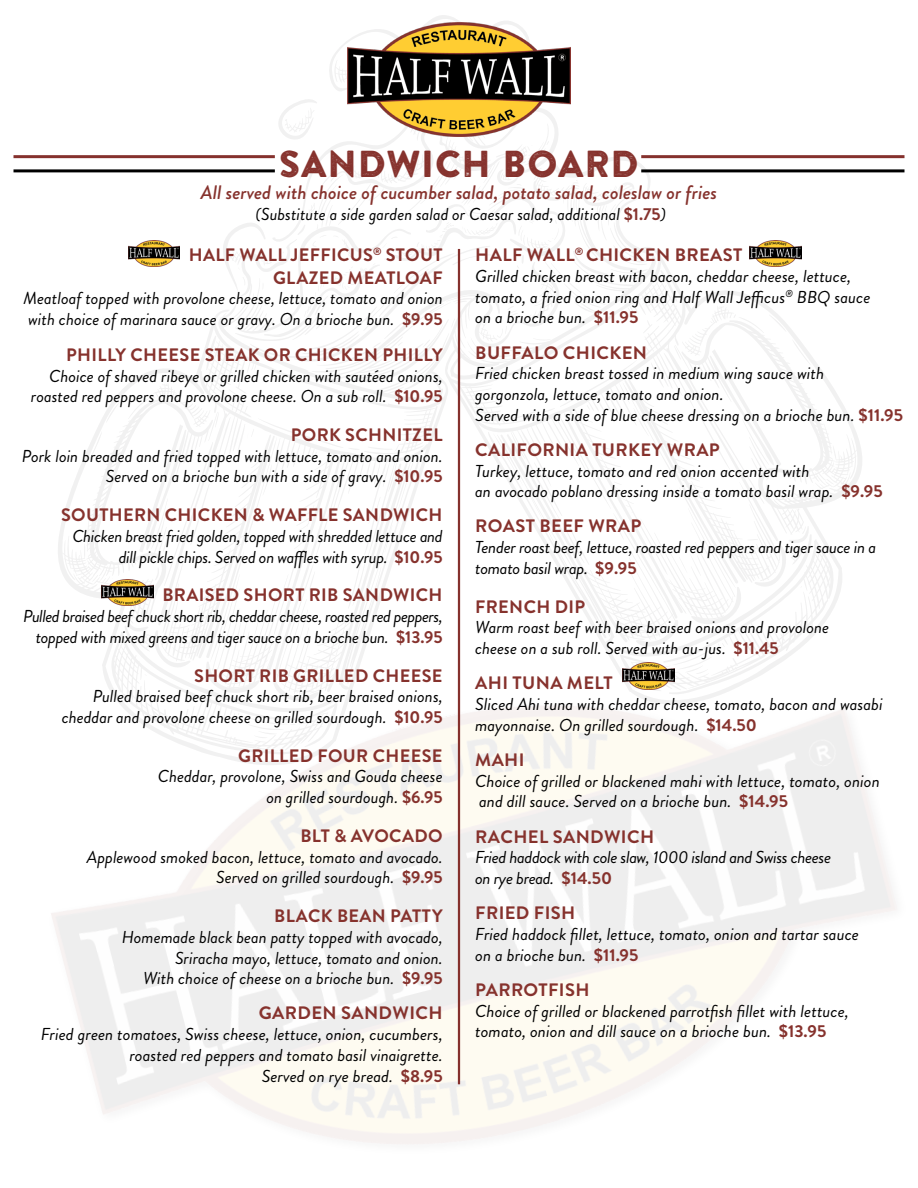
<style>
.page{position:relative;width:918px;height:1188px;background:#fff}
.page>*{position:absolute;margin:0;border:0;box-sizing:border-box;transform-origin:0 0}
.t1{font:37.5px "Brandon Printed One";color:#86322d}
.t2{font:italic 500 19.5px "Brandon Grotesque";color:#86322d}
.t3{font:700 18px "Brandon Grotesque";letter-spacing:.02em;color:#86322d}
.t4{font:italic 17.25px/20.7px "Brandon Grotesque";color:#000}
.t5{font:italic 17.25px/20.7px "Brandon Grotesque";letter-spacing:-.02em;color:#000}
.t6{font:italic 17.25px/20.7px "Brandon Grotesque";letter-spacing:-.03em;color:#000;text-align:right}
.t7{font:italic 17.25px "Brandon Grotesque";letter-spacing:-.025em;color:#000}
.s1{font-weight:700;font-style:normal;color:#86322d}
</style>
<div class="page">
<svg style="left:58px;top:391px;width:804px;height:213px"></svg>
<svg style="left:111px;top:15px;width:724px;height:604px"></svg>
<img style="left:347px;top:22px;width:224px;height:115px">
<img style="left:51px;top:619px;width:846px;height:526px">
<hr style="left:14px;top:155px;width:261px;height:3px;background:#85312d">
<hr style="left:641px;top:155px;width:263px;height:3px;background:#85312d">
<hr style="left:14px;top:169px;width:261px;height:3px;background:#000">
<hr style="left:641px;top:169px;width:263px;height:3px;background:#000">
<hr style="left:458px;top:249px;width:2px;height:835px;background:#85312d">
<img style="left:750px;top:240px;width:52px;height:27px">
<img style="left:622px;top:663px;width:52px;height:26px">
<img style="left:101px;top:579px;width:52px;height:27px">
<img style="left:128px;top:240px;width:52px;height:27px">
<p class="t1" style="left:279px;top:140px;width:362px">SANDWICH BOARD</p>
<p class="t2" style="left:201px;top:179px;width:518px">All served with choice of cucumber salad, potato salad, coleslaw or fries</p>
<p class="t4" style="left:256px;top:204px;width:412px">(Substitute a side garden salad or Caesar salad, additional <span class="s1">$1.75</span>)</p>
<p class="t3" style="left:189px;top:242px;width:255px">HALF WALL JEFFICUS<sup>®</sup> STOUT</p>
<p class="t3" style="left:273px;top:265px;width:171px">GLAZED MEATLOAF</p>
<p class="t4" style="left:24px;top:288px;width:421px">Meatloaf topped with provolone cheese, lettuce, tomato and onion with choice of marinara sauce or gravy. On a brioche bun. <span class="s1">$9.95</span></p>
<p class="t3" style="left:66px;top:342px;width:378px">PHILLY CHEESE STEAK OR CHICKEN PHILLY</p>
<p class="t4" style="left:49px;top:366px;width:395px">Choice of shaved ribeye or grilled chicken with sautéed onions,</p>
<p class="t4" style="left:31px;top:386px;width:413px">roasted red peppers and provolone cheese. On a sub roll. <span class="s1">$10.95</span></p>
<p class="t3" style="left:291px;top:422px;width:153px">PORK SCHNITZEL</p>
<p class="t4" style="left:22px;top:446px;width:422px">Pork loin breaded and fried topped with lettuce, tomato and onion.</p>
<p class="t4" style="left:106px;top:466px;width:339px">Served on a brioche bun with a side of gravy. <span class="s1">$10.95</span></p>
<p class="t3" style="left:61px;top:502px;width:383px">SOUTHERN CHICKEN &amp; WAFFLE SANDWICH</p>
<p class="t5" style="left:72px;top:526px;width:372px">Chicken breast fried golden, topped with shredded lettuce and</p>
<p class="t5" style="left:119px;top:547px;width:326px">dill pickle chips. Served on waffles with syrup. <span class="s1">$10.95</span></p>
<p class="t3" style="left:162px;top:583px;width:282px">BRAISED SHORT RIB SANDWICH</p>
<p class="t6" style="left:23px;top:606px;width:421px">Pulled braised beef chuck short rib, cheddar cheese, roasted red peppers, topped with mixed greens and tiger sauce on a brioche bun. <span class="s1">$13.95</span></p>
<p class="t3" style="left:194px;top:663px;width:250px">SHORT RIB GRILLED CHEESE</p>
<p class="t4" style="left:93px;top:686px;width:352px">Pulled braised beef chuck short rib, beer braised onions,</p>
<p class="t4" style="left:62px;top:707px;width:383px">cheddar and provolone cheese on grilled sourdough. <span class="s1">$10.95</span></p>
<p class="t3" style="left:238px;top:743px;width:206px">GRILLED FOUR CHEESE</p>
<p class="t4" style="left:158px;top:766px;width:286px">Cheddar, provolone, Swiss and Gouda cheese</p>
<p class="t4" style="left:266px;top:787px;width:178px">on grilled sourdough. <span class="s1">$6.95</span></p>
<p class="t3" style="left:300px;top:823px;width:144px">BLT &amp; AVOCADO</p>
<p class="t4" style="left:87px;top:847px;width:357px">Applewood smoked bacon, lettuce, tomato and avocado.</p>
<p class="t4" style="left:216px;top:867px;width:228px">Served on grilled sourdough. <span class="s1">$9.95</span></p>
<p class="t3" style="left:274px;top:903px;width:170px">BLACK BEAN PATTY</p>
<p class="t4" style="left:122px;top:927px;width:322px">Homemade black bean patty topped with avocado,</p>
<p class="t4" style="left:175px;top:948px;width:269px">Sriracha mayo, lettuce, tomato and onion.</p>
<p class="t4" style="left:143px;top:968px;width:301px">With choice of cheese on a brioche bun. <span class="s1">$9.95</span></p>
<p class="t3" style="left:259px;top:1001px;width:185px">GARDEN SANDWICH</p>
<p class="t4" style="left:41px;top:1024px;width:403px">Fried green tomatoes, Swiss cheese, lettuce, onion, cucumbers,</p>
<p class="t4" style="left:129px;top:1045px;width:315px">roasted red peppers and tomato basil vinaigrette.</p>
<p class="t4" style="left:262px;top:1066px;width:183px">Served on rye bread. <span class="s1">$8.95</span></p>
<p class="t3" style="left:475px;top:242px;width:269px">HALF WALL<sup>®</sup> CHICKEN BREAST</p>
<p class="t4" style="left:475px;top:266px;width:378px">Grilled chicken breast with bacon, cheddar cheese, lettuce,</p>
<p class="t4" style="left:475px;top:287px;width:397px">tomato, a fried onion ring and Half Wall Jefficus<sup>®</sup> BBQ sauce</p>
<p class="t4" style="left:475px;top:307px;width:165px">on a brioche bun. <span class="s1">$11.95</span></p>
<p class="t3" style="left:475px;top:340px;width:173px">BUFFALO CHICKEN</p>
<p class="t4" style="left:475px;top:363px;width:351px">Fried chicken breast tossed in medium wing sauce with</p>
<p class="t4" style="left:475px;top:384px;width:250px">gorgonzola, lettuce, tomato and onion.</p>
<p class="t4" style="left:475px;top:405px;width:429px">Served with a side of blue cheese dressing on a brioche bun. <span class="s1">$11.95</span></p>
<p class="t3" style="left:475px;top:437px;width:246px">CALIFORNIA TURKEY WRAP</p>
<p class="t4" style="left:475px;top:461px;width:409px">Turkey, lettuce, tomato and red onion accented with<br>an avocado poblano dressing inside a tomato basil wrap. <span class="s1">$9.95</span></p>
<p class="t3" style="left:475px;top:514px;width:167px">ROAST BEEF WRAP</p>
<p class="t5" style="left:475px;top:537px;width:403px">Tender roast beef, lettuce, roasted red peppers and tiger sauce in a tomato basil wrap. <span class="s1">$9.95</span></p>
<p class="t3" style="left:475px;top:594px;width:111px">FRENCH DIP</p>
<p class="t4" style="left:475px;top:617px;width:355px">Warm roast beef with beer braised onions and provolone</p>
<p class="t4" style="left:475px;top:638px;width:305px">cheese on a sub roll. Served with au-jus. <span class="s1">$11.45</span></p>
<p class="t3" style="left:475px;top:671px;width:139px">AHI TUNA MELT</p>
<p class="t4" style="left:475px;top:694px;width:409px">Sliced Ahi tuna with cheddar cheese, tomato, bacon and wasabi mayonnaise. On grilled sourdough. <span class="s1">$14.50</span></p>
<p class="t3" style="left:475px;top:747px;width:51px">MAHI</p>
<p class="t4" style="left:475px;top:771px;width:406px">Choice of grilled or blackened mahi with lettuce, tomato, onion</p>
<p class="t4" style="left:479px;top:791px;width:310px">and dill sauce. Served on a brioche bun. <span class="s1">$14.95</span></p>
<p class="t3" style="left:475px;top:824px;width:180px">RACHEL SANDWICH</p>
<p class="t7" style="left:475px;top:846px;width:357px">Fried haddock with cole slaw, 1000 island and Swiss cheese</p>
<p class="t7" style="left:475px;top:866px;width:138px">on rye bread. <span class="s1">$14.50</span></p>
<p class="t3" style="left:475px;top:900px;width:102px">FRIED FISH</p>
<p class="t4" style="left:475px;top:924px;width:385px">Fried haddock fillet, lettuce, tomato, onion and tartar sauce</p>
<p class="t4" style="left:475px;top:945px;width:165px">on a brioche bun. <span class="s1">$11.95</span></p>
<p class="t3" style="left:475px;top:977px;width:116px">PARROTFISH</p>
<p class="t4" style="left:475px;top:1001px;width:375px">Choice of grilled or blackened parrotfish fillet with lettuce,</p>
<p class="t4" style="left:475px;top:1021px;width:353px">tomato, onion and dill sauce on a brioche bun. <span class="s1">$13.95</span></p>
</div>
